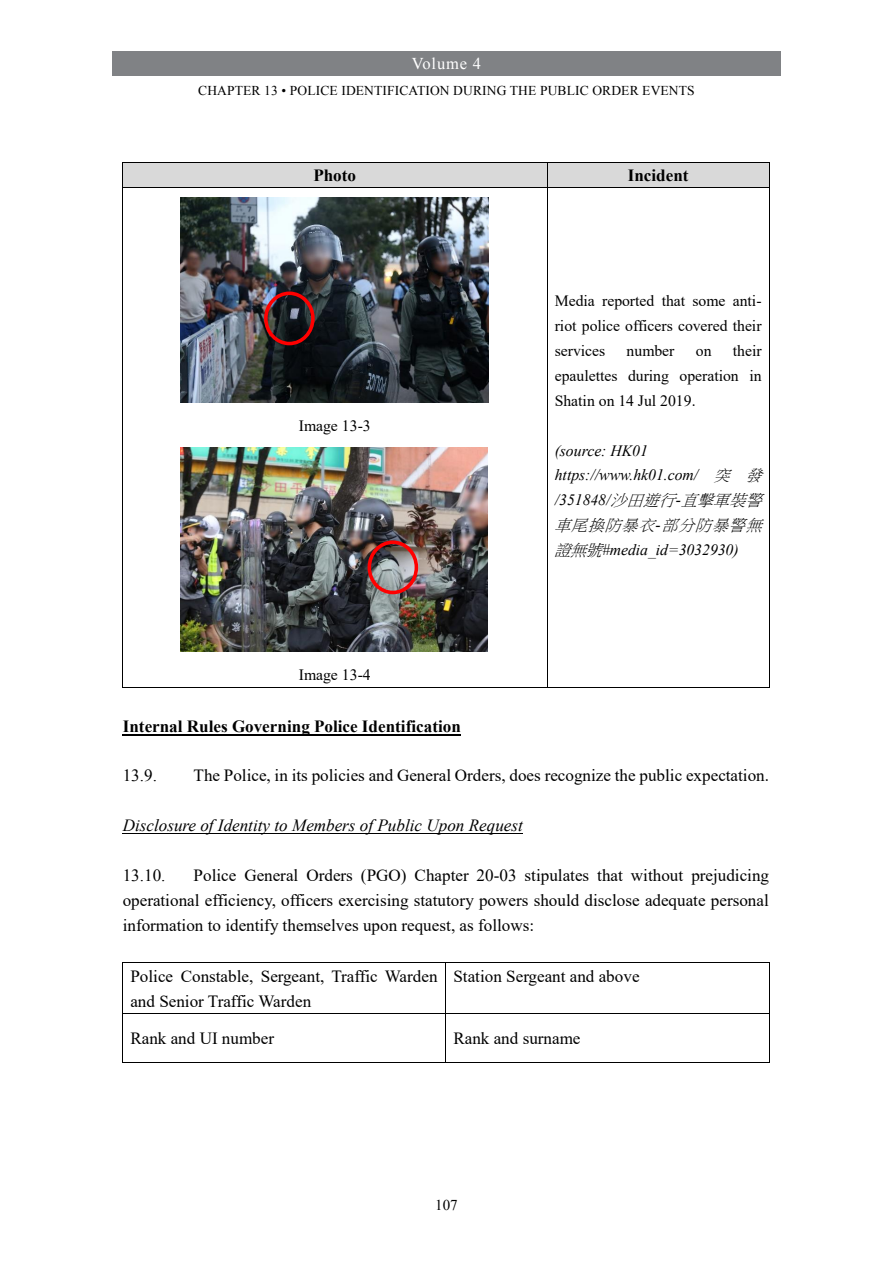
<style>
.page{position:relative;width:893px;height:1263px;background:#fff}
.page>*{position:absolute;margin:0;border:0;box-sizing:border-box;transform-origin:0 0}
.t1{font:17.1px/24.9px "Times New Roman";color:#000;text-align:justify}
.t2{font:700 17.1px "Times New Roman";color:#000}
.t3{font:italic 17.1px "Times New Roman";color:#000}
.t4{font:16.5px "Times New Roman";letter-spacing:.05em;color:#fff}
.t5{font:15.75px/24.9px "Times New Roman";color:#000;text-align:justify}
.t6{font:italic 15.75px/24.6px "Times New Roman";color:#000}
.t7{font:italic 15.75px "P Ming Li U";color:#000}
.t8{font:15px "Times New Roman";color:#000}
.t9{font:13.5px "Times New Roman";letter-spacing:.01em;color:#000}
.s1{font-family:"P Ming Li U"}
.s2{font-family:"Times New Roman"}
</style>
<div class="page">
<div style="left:112px;top:51px;width:669px;height:24px;background:#808285"></div>
<div style="left:123px;top:162px;width:424px;height:25px;background:#d9d9d9"></div>
<div style="left:547px;top:162px;width:222px;height:25px;background:#d9d9d9"></div>
<hr style="left:123px;top:162px;width:424px;height:1px;background:#000">
<hr style="left:547px;top:162px;width:222px;height:1px;background:#000">
<svg style="left:122px;top:162px;width:1px;height:26px"></svg>
<hr style="left:123px;top:187px;width:424px;height:1px;background:#000">
<svg style="left:547px;top:163px;width:1px;height:24px"></svg>
<hr style="left:547px;top:187px;width:222px;height:1px;background:#000">
<svg style="left:769px;top:162px;width:1px;height:26px"></svg>
<hr style="left:122px;top:188px;width:1px;height:499px;background:#000">
<hr style="left:123px;top:687px;width:424px;height:1px;background:#000">
<hr style="left:547px;top:188px;width:1px;height:499px;background:#000">
<hr style="left:547px;top:687px;width:222px;height:1px;background:#000">
<hr style="left:769px;top:188px;width:1px;height:499px;background:#000">
<hr style="left:123px;top:734px;width:338px;height:1px;background:#000">
<hr style="left:123px;top:833px;width:400px;height:1px;background:#000">
<hr style="left:123px;top:962px;width:322px;height:1px;background:#000">
<hr style="left:446px;top:962px;width:323px;height:1px;background:#000">
<hr style="left:122px;top:963px;width:1px;height:50px;background:#000">
<hr style="left:445px;top:963px;width:1px;height:50px;background:#000">
<hr style="left:769px;top:963px;width:1px;height:50px;background:#000">
<hr style="left:123px;top:1013px;width:322px;height:1px;background:#000">
<hr style="left:446px;top:1013px;width:323px;height:1px;background:#000">
<hr style="left:122px;top:1013px;width:1px;height:49px;background:#000">
<hr style="left:123px;top:1062px;width:322px;height:1px;background:#000">
<hr style="left:445px;top:1013px;width:1px;height:49px;background:#000">
<hr style="left:446px;top:1062px;width:323px;height:1px;background:#000">
<hr style="left:769px;top:1013px;width:1px;height:49px;background:#000">
<img style="left:181px;top:198px;width:308px;height:205px">
<img style="left:181px;top:447px;width:307px;height:205px">
<div style="left:264px;top:291px;width:51px;height:54px;border:4px solid #f00;border-radius:50%"></div>
<div style="left:368px;top:540px;width:50px;height:54px;border:4px solid #f00;border-radius:50%"></div>
<p class="t4" style="left:412px;top:52px;width:71px">Volume 4</p>
<p class="t9" style="left:198px;top:82px;width:498px">CHAPTER 13 • POLICE IDENTIFICATION DURING THE PUBLIC ORDER EVENTS</p>
<p class="t2" style="left:313px;top:163px;width:44px">Photo</p>
<p class="t2" style="left:628px;top:163px;width:62px">Incident</p>
<p class="t5" style="left:299px;top:412px;width:73px">Image 13-3</p>
<p class="t5" style="left:299px;top:662px;width:73px">Image 13-4</p>
<p class="t5" style="left:555px;top:288px;width:209px">Media reported that some anti&shy;riot police officers covered their services</p>
<p class="t5" style="left:555px;top:338px;width:208px;text-indent:178px">their epaulettes during operation in Shatin on 14 Jul 2019.</p>
<p class="t6" style="left:555px;top:438px;width:214px">(source: HK01 https://www.hk01.com/ <span class="s1">突 發</span>/351848/<span class="s1">沙田遊行</span>-<span class="s1">直擊軍裝警</span></p>
<p class="t7" style="left:555px;top:517px;width:214px">車尾換防暴衣<span class="s2">-</span> 部分防暴警無</p>
<p class="t6" style="left:555px;top:537px;width:186px"><span class="s1">證無號</span>#media_id=3032930)</p>
<p class="t5" style="left:627px;top:338px;width:49px">number</p>
<p class="t5" style="left:696px;top:338px;width:17px">on</p>
<p class="t2" style="left:123px;top:714px;width:340px">Internal Rules Governing Police Identification</p>
<p class="t1" style="left:123px;top:763px;width:36px">13.9.</p>
<p class="t1" style="left:194px;top:762px;width:577px">The Police, in its policies and General Orders, does recognize the public expectation.</p>
<p class="t3" style="left:123px;top:814px;width:402px">Disclosure of Identity to Members of Public Upon Request</p>
<p class="t1" style="left:123px;top:863px;width:44px">13.10.</p>
<p class="t1" style="left:123px;top:862px;width:648px;text-indent:71px">Police General Orders (PGO) Chapter 20-03 stipulates that without prejudicing operational efficiency, officers exercising statutory powers should disclose adequate personal information to identify themselves upon request, as follows:</p>
<p class="t1" style="left:130px;top:963px;width:309px">Police Constable, Sergeant, Traffic Warden and Senior Traffic Warden</p>
<p class="t1" style="left:453px;top:963px;width:188px">Station Sergeant and above</p>
<p class="t1" style="left:130px;top:1025px;width:145px">Rank and UI number</p>
<p class="t1" style="left:453px;top:1025px;width:129px">Rank and surname</p>
<p class="t8" style="left:435px;top:1195px;width:24px">107</p>
</div>
